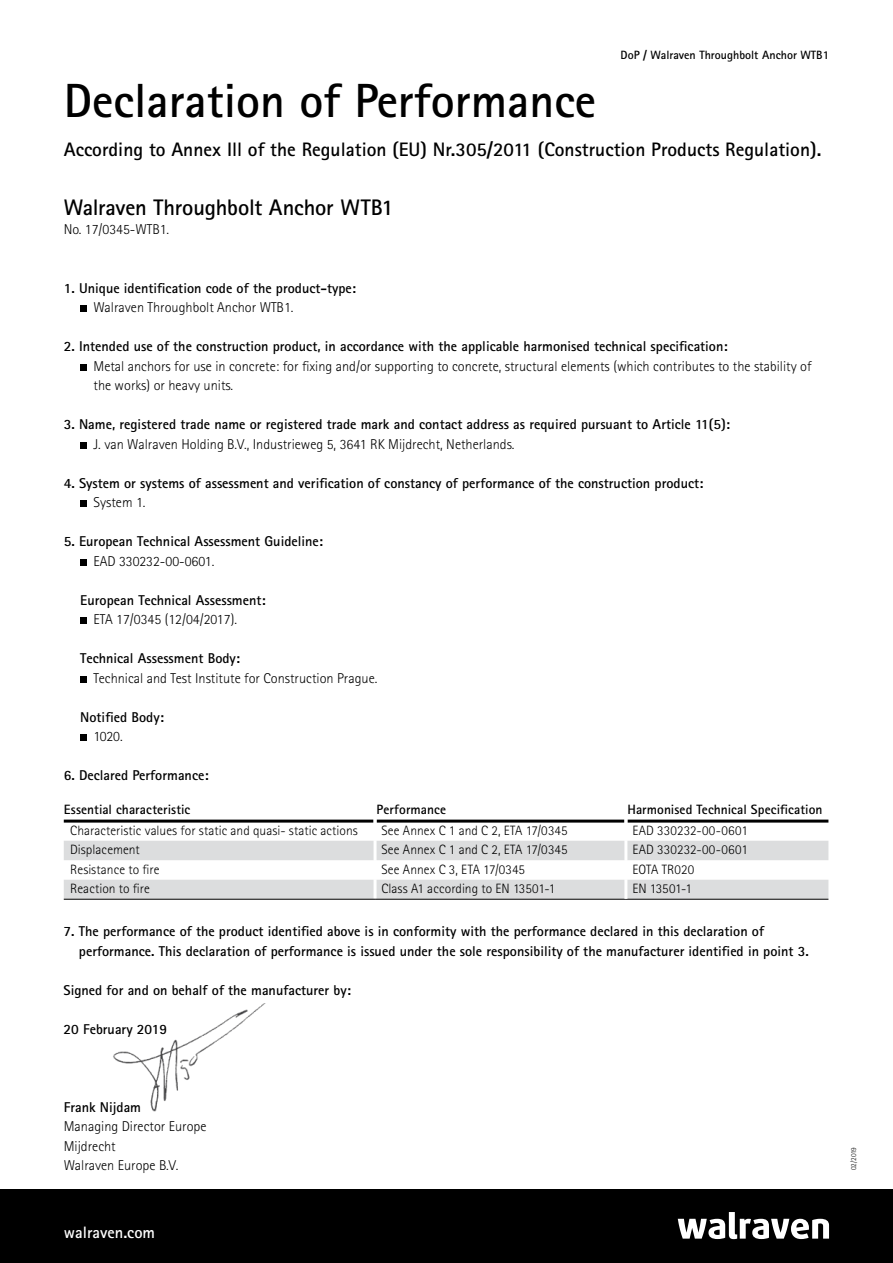
<style>
.page{position:relative;width:893px;height:1263px;background:#fff}
.page>*{position:absolute;margin:0;border:0;box-sizing:border-box;transform-origin:0 0}
.t1{font:700 48px "Rotis Sans Serif Std";color:#000}
.t2{font:700 22.5px "Rotis Sans Serif Std";letter-spacing:-.01em;color:#000}
.t3{font:700 19.5px "Rotis Sans Serif Std";color:#000}
.t4{font:700 16.5px "Rotis Sans Serif Std";color:#fff}
.t5{font:700 14.25px/19.5px "Rotis Sans Serif Std";color:#000}
.t6{font:300 14.25px/19.5px "Rotis Sans Serif Std";color:#000}
.t7{font:300 13.5px "Rotis Sans Serif Std";letter-spacing:.005em;color:#000}
.t8{font:700 13.5px "Rotis Sans Serif Std";letter-spacing:.005em;color:#000}
.t9{font:700 12px "Rotis Sans Serif Std";color:#000}
.t10{font:300 7.5px "Rotis Sans Serif Std";letter-spacing:-.01em;color:#000}
</style>
<div class="page">
<div style="left:0;top:1189px;width:893px;height:74px;background:#000"></div>
<svg style="left:678px;top:1212px;width:151px;height:27px"></svg>
<div style="left:80px;top:306px;width:7px;height:6px;background:#000"></div>
<div style="left:80px;top:364px;width:7px;height:6px;background:#000"></div>
<div style="left:80px;top:442px;width:7px;height:6px;background:#000"></div>
<div style="left:80px;top:501px;width:7px;height:6px;background:#000"></div>
<div style="left:80px;top:559px;width:7px;height:7px;background:#000"></div>
<div style="left:80px;top:618px;width:7px;height:6px;background:#000"></div>
<div style="left:80px;top:676px;width:7px;height:6px;background:#000"></div>
<div style="left:80px;top:735px;width:7px;height:6px;background:#000"></div>
<img style="left:113px;top:1003px;width:153px;height:109px">
<svg style="left:64px;top:841px;width:764px;height:58px"></svg>
<hr style="left:64px;top:819px;width:310px;height:3px;background:#000">
<hr style="left:377px;top:819px;width:247px;height:3px;background:#000">
<hr style="left:627px;top:819px;width:201px;height:3px;background:#000">
<hr style="left:374px;top:841px;width:3px;height:19px;background:#fff">
<hr style="left:374px;top:860px;width:3px;height:20px;background:#fff">
<hr style="left:374px;top:880px;width:3px;height:19px;background:#fff">
<hr style="left:64px;top:899px;width:311px;height:1px;background:#000">
<hr style="left:375px;top:899px;width:251px;height:1px;background:#000">
<hr style="left:626px;top:899px;width:202px;height:1px;background:#000">
<hr style="left:624px;top:841px;width:3px;height:19px;background:#fff">
<hr style="left:624px;top:860px;width:3px;height:20px;background:#fff">
<hr style="left:624px;top:880px;width:3px;height:19px;background:#fff">
<p class="t9" style="left:621px;top:47px;width:210px">DoP / Walraven Throughbolt Anchor WTB1</p>
<h1 class="t1" style="left:64px;top:70px;width:534px">Declaration of Performance</h1>
<h3 class="t3" style="left:64px;top:137px;width:759px">According to Annex Ill of the Regulation (EU) Nr.305/2011 (Construction Products Regulation).</h3>
<h2 class="t2" style="left:64px;top:193px;width:331px">Walraven Throughbolt Anchor WTB1</h2>
<p class="t6" style="left:64px;top:219px;width:107px">No. 17/0345-WTB1.</p>
<p class="t5" style="left:64px;top:278px;width:294px">1. Unique identification code of the product-type:</p>
<p class="t6" style="left:94px;top:297px;width:201px">Walraven Throughbolt Anchor WTB1.</p>
<p class="t5" style="left:64px;top:336px;width:665px">2. Intended use of the construction product, in accordance with the applicable harmonised technical specification:</p>
<p class="t6" style="left:94px;top:356px;width:719px">Metal anchors for use in concrete: for fixing and/or supporting to concrete, structural elements (which contributes to the stability of the works) or heavy units.</p>
<p class="t5" style="left:64px;top:414px;width:668px">3. Name, registered trade name or registered trade mark and contact address as required pursuant to Article 11(5):</p>
<p class="t6" style="left:94px;top:434px;width:422px">J. van Walraven Holding B.V., Industrieweg 5, 3641 RK Mijdrecht, Netherlands.</p>
<p class="t5" style="left:64px;top:473px;width:641px">4. System or systems of assessment and verification of constancy of performance of the construction product:</p>
<p class="t6" style="left:94px;top:492px;width:53px">System 1.</p>
<p class="t5" style="left:64px;top:531px;width:261px">5. European Technical Assessment Guideline:</p>
<p class="t6" style="left:94px;top:551px;width:122px">EAD 330232-00-0601.</p>
<p class="t5" style="left:80px;top:590px;width:187px">European Technical Assessment:</p>
<p class="t6" style="left:94px;top:609px;width:145px">ETA 17/0345 (12/04/2017).</p>
<p class="t5" style="left:80px;top:648px;width:161px">Technical Assessment Body:</p>
<p class="t6" style="left:94px;top:668px;width:285px">Technical and Test Institute for Construction Prague.</p>
<p class="t5" style="left:80px;top:707px;width:85px">Notified Body:</p>
<p class="t6" style="left:94px;top:726px;width:31px">1020.</p>
<p class="t5" style="left:64px;top:765px;width:146px">6. Declared Performance:</p>
<p class="t8" style="left:64px;top:801px;width:128px">Essential characteristic</p>
<p class="t8" style="left:377px;top:801px;width:71px">Performance</p>
<p class="t8" style="left:627px;top:801px;width:197px">Harmonised Technical Specification</p>
<p class="t7" style="left:70px;top:823px;width:289px">Characteristic values for static and quasi- static actions</p>
<p class="t7" style="left:381px;top:823px;width:188px">See Annex C 1 and C 2, ETA 17/0345</p>
<p class="t7" style="left:632px;top:823px;width:117px">EAD 330232-00-0601</p>
<p class="t7" style="left:70px;top:842px;width:71px">Displacement</p>
<p class="t7" style="left:381px;top:842px;width:188px">See Annex C 1 and C 2, ETA 17/0345</p>
<p class="t7" style="left:632px;top:842px;width:117px">EAD 330232-00-0601</p>
<p class="t7" style="left:70px;top:861px;width:91px">Resistance to fire</p>
<p class="t7" style="left:381px;top:861px;width:145px">See Annex C 3, ETA 17/0345</p>
<p class="t7" style="left:632px;top:861px;width:63px">EOTA TR020</p>
<p class="t7" style="left:70px;top:881px;width:81px">Reaction to fire</p>
<p class="t7" style="left:381px;top:881px;width:175px">Class A1 according to EN 13501-1</p>
<p class="t7" style="left:632px;top:881px;width:61px">EN 13501-1</p>
<p class="t5" style="left:79px;top:921px;width:732px;text-indent:-15px">7. The performance of the product identified above is in conformity with the performance declared in this declaration of performance. This declaration of performance is issued under the sole responsibility of the manufacturer identified in point 3.</p>
<p class="t5" style="left:64px;top:980px;width:289px">Signed for and on behalf of the manufacturer by:</p>
<p class="t5" style="left:64px;top:1019px;width:105px">20 February 2019</p>
<p class="t5" style="left:64px;top:1097px;width:79px">Frank Nijdam</p>
<p class="t6" style="left:64px;top:1116px;width:144px">Managing Director Europe<br>Mijdrecht<br>Walraven Europe B.V.</p>
<p class="t4" style="left:64px;top:1222px;width:93px">walraven.com</p>
<p class="t10" style="left:849px;top:1170px;width:25px;rotate:-90deg">02/2019</p>
</div>
